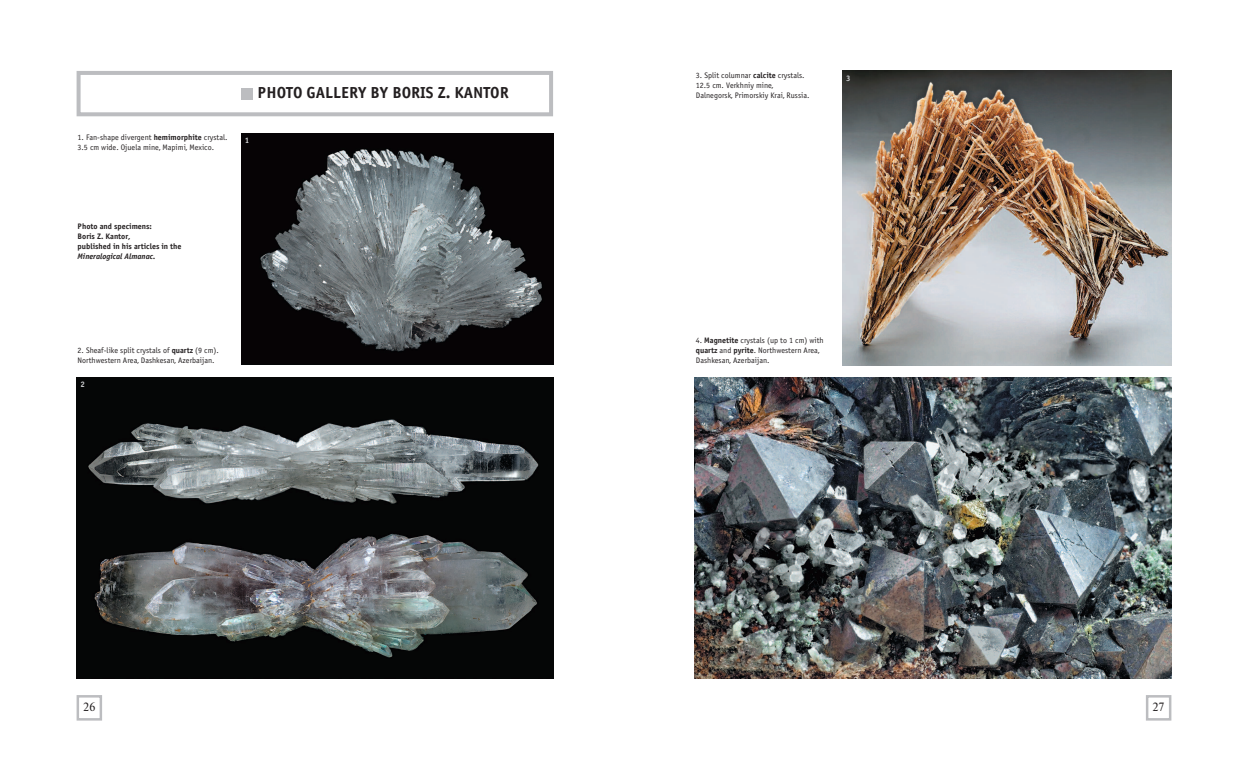
<style>
.page{position:relative;width:1248px;height:766px;background:#fff}
.page>*{position:absolute;margin:0;border:0;box-sizing:border-box;transform-origin:0 0}
.t1{font:16px "ITC Officina Sans Bold Cyrillic";color:#231f20}
.t2{font:12px "Newton C";color:#231f20}
.t3{font:8px/10px "ITC Officina Sans Cyrillic";color:#231f20}
.t4{font:8px/10px "ITC Officina Sans Bold Cyrillic";color:#231f20}
.t5{font:8px "ITC Officina Sans BI Cyrillic";color:#231f20}
.t6{font:8px "ITC Officina Sans Bold Cyrillic";color:#d1d2d4}
.s1{font-family:"ITC Officina Sans Bold Cyrillic"}
</style>
<div class="page">
<img style="left:694px;top:377px;width:477px;height:300px">
<div style="left:1145px;top:694px;width:26px;height:26px;border:2px solid #bcbdc0"></div>
<div style="left:77px;top:694px;width:25px;height:26px;border:2px solid #bcbdc0"></div>
<img style="left:842px;top:71px;width:329px;height:295px">
<div style="left:77px;top:71px;width:476px;height:45px;border:4px solid #bcbdc0"></div>
<div style="left:241px;top:88px;width:11px;height:11px;background:#bcbdc0"></div>
<img style="left:77px;top:377px;width:476px;height:300px">
<img style="left:241px;top:133px;width:312px;height:231px">
<p class="t3" style="left:78px;top:132px;width:151px">1. Fan-shape divergent <span class="s1">hemimorphite</span> crystal.<br>3.5 cm wide. Ojuela mine, Mapimi, Mexico.</p>
<h1 class="t1" style="left:257px;top:83px;width:253px">PHOTO GALLERY BY BORIS Z. KANTOR</h1>
<p class="t6" style="left:245px;top:135px;width:6px">1</p>
<p class="t4" style="left:78px;top:221px;width:105px">Photo and specimens:<br>Boris Z. Kantor,<br>published in his articles in the</p>
<p class="t5" style="left:78px;top:251px;width:79px">Mineralogical Almanac.</p>
<p class="t3" style="left:695px;top:70px;width:115px">3. Split columnar <span class="s1">calcite</span> crystals.<br>12.5 cm. Verkhniy mine,<br>Dalnegorsk, Primorskiy Krai, Russia.</p>
<p class="t6" style="left:846px;top:73px;width:6px">3</p>
<p class="t3" style="left:78px;top:345px;width:143px">2. Sheaf-like split crystals of <span class="s1">quartz</span> (9 cm).<br>Northwestern Area, Dashkesan, Azerbaijan.</p>
<p class="t3" style="left:695px;top:335px;width:129px">4. <span class="s1">Magnetite</span> crystals (up to 1 cm) with <span class="s1">quartz</span> and <span class="s1">pyrite</span>. Northwestern Area,<br>Dashkesan, Azerbaijan.</p>
<p class="t6" style="left:80px;top:379px;width:6px">2</p>
<p class="t6" style="left:698px;top:379px;width:6px">4</p>
<h2 class="t2" style="left:83px;top:700px;width:14px">26</h2>
<h2 class="t2" style="left:1152px;top:700px;width:14px">27</h2>
</div>
